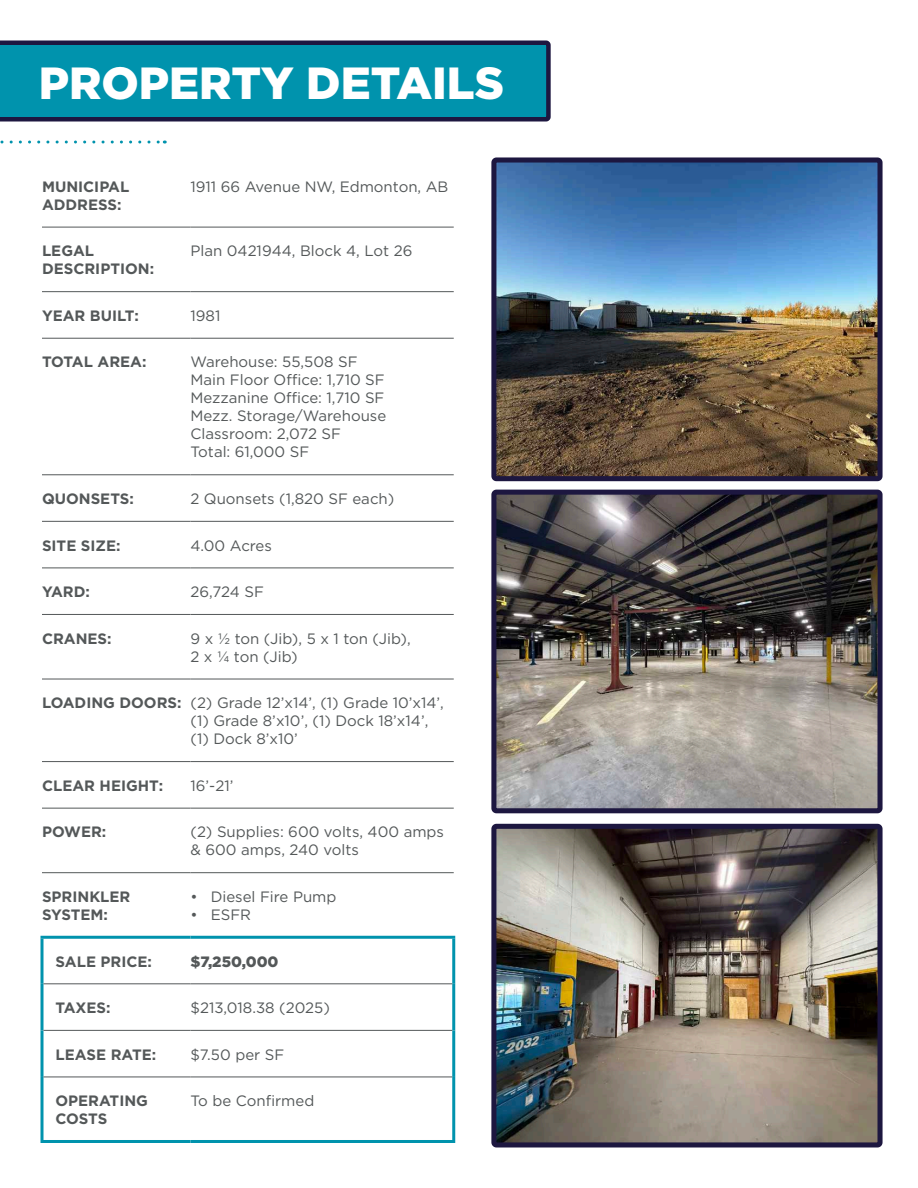
<style>
.page{position:relative;width:918px;height:1188px;background:#fff}
.page>*{position:absolute;margin:0;border:0;box-sizing:border-box;transform-origin:0 0}
.t1{font:900 45px "Gotham";color:#fff}
.Paragraph_Style_4{font:15px/18px "Gotham";color:#545859}
.Paragraph_Style_5{font:700 15px/18px "Gotham";color:#545859}
.Paragraph_Style_6{font:15px/18px "Gotham";color:#545859}
.Paragraph_Style_4-2{font:900 15px "Gotham";color:#545859}
</style>
<div class="page">
<svg style="left:0;top:141px;width:165px;height:3px"></svg>
<svg style="left:0;top:40px;width:551px;height:82px;background:#0686a1"></svg>
<hr style="left:42px;top:227px;width:148px;height:1px;background:#545859">
<hr style="left:190px;top:227px;width:264px;height:1px;background:#545859">
<hr style="left:42px;top:291px;width:148px;height:1px;background:#545859">
<hr style="left:190px;top:291px;width:264px;height:1px;background:#545859">
<hr style="left:42px;top:338px;width:148px;height:1px;background:#545859">
<hr style="left:190px;top:338px;width:264px;height:1px;background:#545859">
<hr style="left:42px;top:474px;width:148px;height:1px;background:#545859">
<hr style="left:190px;top:474px;width:264px;height:1px;background:#545859">
<hr style="left:42px;top:521px;width:148px;height:1px;background:#545859">
<hr style="left:190px;top:521px;width:264px;height:1px;background:#545859">
<hr style="left:42px;top:568px;width:148px;height:1px;background:#545859">
<hr style="left:190px;top:568px;width:264px;height:1px;background:#545859">
<hr style="left:42px;top:614px;width:148px;height:1px;background:#545859">
<hr style="left:190px;top:614px;width:264px;height:1px;background:#545859">
<hr style="left:42px;top:679px;width:148px;height:1px;background:#545859">
<hr style="left:190px;top:679px;width:264px;height:1px;background:#545859">
<hr style="left:42px;top:761px;width:148px;height:1px;background:#545859">
<hr style="left:190px;top:761px;width:264px;height:1px;background:#545859">
<hr style="left:42px;top:808px;width:148px;height:1px;background:#545859">
<hr style="left:190px;top:808px;width:264px;height:1px;background:#545859">
<hr style="left:42px;top:872px;width:148px;height:1px;background:#545859">
<hr style="left:190px;top:872px;width:264px;height:1px;background:#545859">
<hr style="left:40px;top:936px;width:150px;height:3px;background:#0093ad">
<svg style="left:40px;top:939px;width:4px;height:45px"></svg>
<hr style="left:190px;top:936px;width:265px;height:3px;background:#0093ad">
<hr style="left:452px;top:939px;width:3px;height:45px;background:#0093ad">
<svg style="left:40px;top:984px;width:4px;height:46px"></svg>
<hr style="left:452px;top:984px;width:3px;height:46px;background:#0093ad">
<svg style="left:40px;top:1030px;width:4px;height:47px"></svg>
<hr style="left:452px;top:1030px;width:3px;height:47px;background:#0093ad">
<svg style="left:40px;top:1077px;width:4px;height:63px"></svg>
<hr style="left:452px;top:1077px;width:3px;height:63px;background:#0093ad">
<hr style="left:40px;top:1140px;width:150px;height:3px;background:#0093ad">
<hr style="left:190px;top:1140px;width:265px;height:3px;background:#0093ad">
<hr style="left:44px;top:983px;width:146px;height:1px;background:#545859">
<hr style="left:190px;top:983px;width:262px;height:1px;background:#545859">
<hr style="left:44px;top:1030px;width:146px;height:1px;background:#545859">
<hr style="left:190px;top:1030px;width:262px;height:1px;background:#545859">
<hr style="left:44px;top:1077px;width:146px;height:1px;background:#545859">
<hr style="left:190px;top:1077px;width:262px;height:1px;background:#545859">
<img style="left:497px;top:163px;width:380px;height:312px">
<div style="left:491px;top:157px;width:392px;height:324px;border:5px solid #1d1740;border-radius:3px"></div>
<img style="left:497px;top:496px;width:380px;height:311px">
<div style="left:491px;top:490px;width:392px;height:323px;border:5px solid #1d1740;border-radius:3px"></div>
<img style="left:497px;top:830px;width:380px;height:311px">
<div style="left:491px;top:824px;width:392px;height:323px;border:5px solid #1d1740;border-radius:3px"></div>
<p class="t1" style="left:39px;top:52px;width:467px">PROPERTY DETAILS</p>
<p class="Paragraph_Style_5" style="left:42px;top:177px;width:89px">MUNICIPAL<br>ADDRESS:</p>
<p class="Paragraph_Style_4" style="left:190px;top:177px;width:259px">1911 66 Avenue NW, Edmonton, AB</p>
<p class="Paragraph_Style_5" style="left:42px;top:242px;width:114px">LEGAL<br>DESCRIPTION:</p>
<p class="Paragraph_Style_4" style="left:190px;top:242px;width:223px">Plan 0421944, Block 4, Lot 26</p>
<p class="Paragraph_Style_5" style="left:42px;top:307px;width:98px">YEAR BUILT:</p>
<p class="Paragraph_Style_4" style="left:190px;top:306px;width:31px">1981</p>
<p class="Paragraph_Style_5" style="left:42px;top:353px;width:106px">TOTAL AREA:</p>
<p class="Paragraph_Style_4" style="left:190px;top:353px;width:169px">Warehouse: 55,508 SF</p>
<p class="Paragraph_Style_4" style="left:190px;top:371px;width:196px">Main Floor Office: 1,710 SF</p>
<p class="Paragraph_Style_4" style="left:190px;top:389px;width:195px">Mezzanine Office: 1,710 SF</p>
<p class="Paragraph_Style_4" style="left:190px;top:407px;width:197px">Mezz. Storage/Warehouse<br>Classroom: 2,072 SF</p>
<p class="Paragraph_Style_4" style="left:190px;top:443px;width:120px">Total: 61,000 SF</p>
<p class="Paragraph_Style_5" style="left:42px;top:490px;width:93px">QUONSETS:</p>
<p class="Paragraph_Style_6" style="left:190px;top:489px;width:205px">2 Quonsets (1,820 SF each)</p>
<p class="Paragraph_Style_5" style="left:42px;top:536px;width:80px">SITE SIZE:</p>
<p class="Paragraph_Style_4" style="left:190px;top:536px;width:83px">4.00 Acres</p>
<p class="Paragraph_Style_5" style="left:42px;top:583px;width:49px">YARD:</p>
<p class="Paragraph_Style_4" style="left:190px;top:583px;width:75px">26,724 SF</p>
<p class="Paragraph_Style_5" style="left:42px;top:629px;width:71px">CRANES:</p>
<p class="Paragraph_Style_6" style="left:190px;top:629px;width:222px">9 x ½ ton (Jib), 5 x 1 ton (Jib),<br>2 x ¼ ton (Jib)</p>
<p class="Paragraph_Style_5" style="left:42px;top:694px;width:141px">LOADING DOORS:</p>
<p class="Paragraph_Style_4" style="left:190px;top:694px;width:255px">(2) Grade 12’x14’, (1) Grade 10’x14’, (1) Grade 8’x10’, (1) Dock 18’x14’, (1) Dock 8’x10’</p>
<p class="Paragraph_Style_5" style="left:42px;top:776px;width:123px">CLEAR HEIGHT:</p>
<p class="Paragraph_Style_6" style="left:190px;top:776px;width:44px">16’-21’</p>
<p class="Paragraph_Style_5" style="left:42px;top:823px;width:66px">POWER:</p>
<p class="Paragraph_Style_4" style="left:190px;top:823px;width:255px">(2) Supplies: 600 volts, 400 amps &amp; 600 amps, 240 volts</p>
<p class="Paragraph_Style_5" style="left:42px;top:888px;width:90px">SPRINKLER<br>SYSTEM:</p>
<p class="Paragraph_Style_4" style="left:190px;top:887px;width:148px">• Diesel Fire Pump</p>
<p class="Paragraph_Style_4" style="left:190px;top:905px;width:62px">• ESFR</p>
<p class="Paragraph_Style_5" style="left:56px;top:952px;width:98px">SALE PRICE:</p>
<p class="Paragraph_Style_4-2" style="left:190px;top:951px;width:90px">$7,250,000</p>
<p class="Paragraph_Style_5" style="left:56px;top:999px;width:56px">TAXES:</p>
<p class="Paragraph_Style_6" style="left:190px;top:998px;width:141px">$213,018.38 (2025)</p>
<p class="Paragraph_Style_5" style="left:56px;top:1045px;width:102px">LEASE RATE:</p>
<p class="Paragraph_Style_4" style="left:190px;top:1045px;width:95px">$7.50 per SF</p>
<p class="Paragraph_Style_5" style="left:56px;top:1092px;width:94px">OPERATING<br>COSTS</p>
<p class="Paragraph_Style_4" style="left:190px;top:1092px;width:125px">To be Confirmed</p>
</div>
